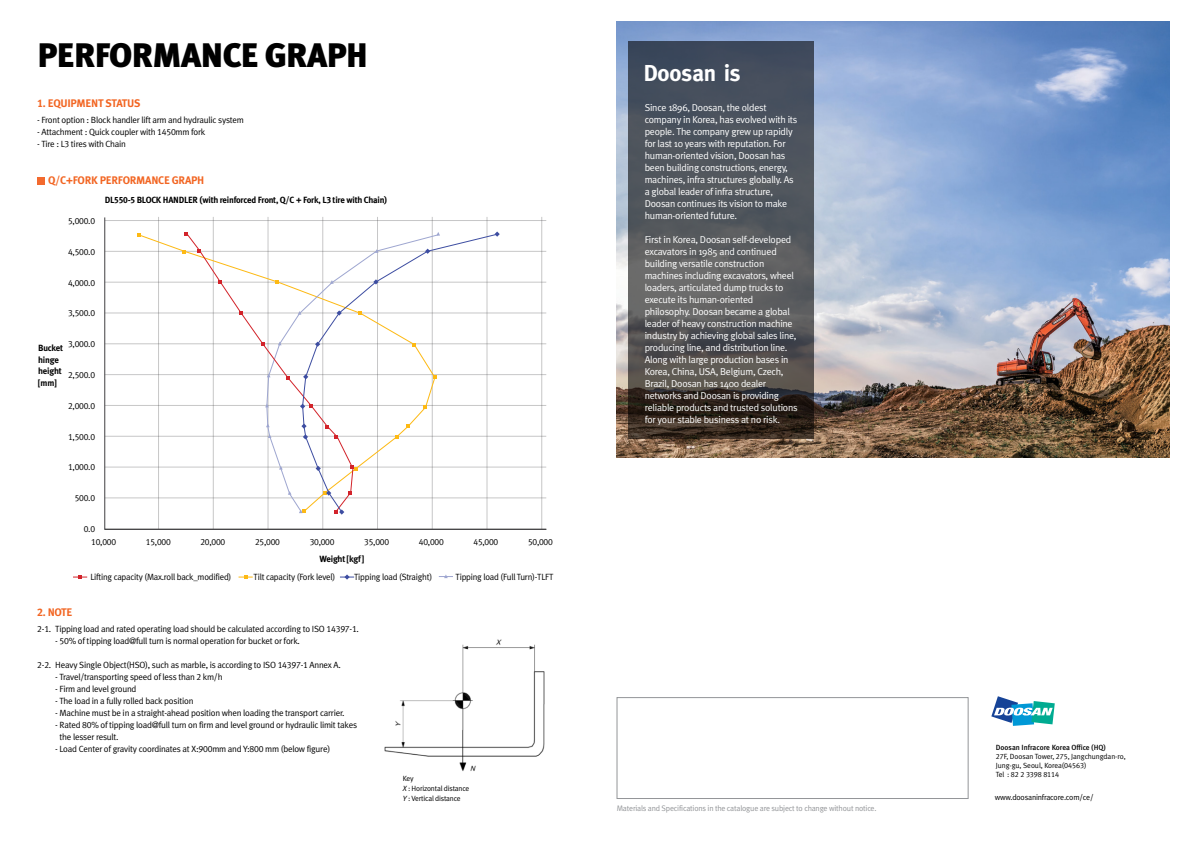
<style>
.page{position:relative;width:1191px;height:842px;background:#fff}
.page>*{position:absolute;margin:0;border:0;box-sizing:border-box;transform-origin:0 0}
.t1{font:900 34px "Meta Plus Lining";letter-spacing:-.025em;color:#000}
.t2{font:700 23.2px "Meta";color:#fff}
.t3{font:700 11px "Meta Plus Lining";letter-spacing:-.025em;color:#f26522}
.t4{font:10px/12px "Meta Plus Normal";letter-spacing:-.025em;color:#fff}
.t5{font:9px/12px "Meta Plus Lining Normal";letter-spacing:-.025em;color:#000}
.t6{font:700 9px/11.5px "Meta Plus Lining";letter-spacing:-.025em;color:#000}
.t7{font:8px "Meta Plus Normal";letter-spacing:-.025em;color:#939598}
.t8{font:8px "Meta Plus Normal";letter-spacing:-.025em;color:#000}
.t9{font:7.5px/9px "Meta Plus Lining Normal";letter-spacing:-.01em;color:#000}
.t10{font:500 7.5px "Meta Plus";letter-spacing:-.01em;color:#000}
.s1{font-style:italic}
</style>
<div class="page">
<img style="left:617px;top:22px;width:552px;height:436px">
<svg style="left:628px;top:41px;width:186px;height:398px;background:#4d4f54"></svg>
<svg style="left:991px;top:696px;width:63px;height:30px"></svg>
<div style="left:617px;top:697px;width:351px;height:102px;border:1px solid #939598"></div>
<svg style="left:104px;top:217px;width:443px;height:313px"></svg>
<hr style="left:105px;top:529px;width:441px;height:1px;background:#414042">
<svg style="left:73px;top:575px;width:14px;height:4px"></svg>
<svg style="left:238px;top:575px;width:15px;height:4px"></svg>
<svg style="left:340px;top:574px;width:14px;height:6px"></svg>
<svg style="left:439px;top:574px;width:14px;height:4px"></svg>
<svg style="left:136px;top:233px;width:49px;height:279px"></svg>
<svg style="left:185px;top:232px;width:169px;height:280px"></svg>
<svg style="left:302px;top:233px;width:197px;height:280px"></svg>
<svg style="left:395px;top:435px;width:3px;height:4px"></svg>
<svg style="left:406px;top:424px;width:4px;height:4px"></svg>
<svg style="left:423px;top:405px;width:4px;height:4px"></svg>
<svg style="left:433px;top:376px;width:4px;height:3px"></svg>
<svg style="left:412px;top:343px;width:4px;height:4px"></svg>
<svg style="left:358px;top:312px;width:4px;height:3px"></svg>
<svg style="left:276px;top:280px;width:3px;height:4px"></svg>
<svg style="left:183px;top:250px;width:3px;height:4px"></svg>
<svg style="left:137px;top:233px;width:4px;height:4px"></svg>
<svg style="left:299px;top:509px;width:7px;height:4px"></svg>
<svg style="left:288px;top:491px;width:3px;height:4px"></svg>
<svg style="left:279px;top:466px;width:4px;height:3px"></svg>
<svg style="left:268px;top:434px;width:3px;height:4px"></svg>
<svg style="left:266px;top:424px;width:4px;height:3px"></svg>
<svg style="left:265px;top:404px;width:4px;height:3px"></svg>
<svg style="left:298px;top:311px;width:3px;height:4px"></svg>
<svg style="left:330px;top:280px;width:4px;height:4px"></svg>
<svg style="left:375px;top:249px;width:3px;height:4px"></svg>
<svg style="left:436px;top:232px;width:4px;height:4px"></svg>
<svg style="left:348px;top:491px;width:4px;height:4px"></svg>
<svg style="left:334px;top:509px;width:10px;height:6px"></svg>
<svg style="left:323px;top:490px;width:8px;height:6px"></svg>
<svg style="left:315px;top:466px;width:6px;height:5px"></svg>
<svg style="left:301px;top:423px;width:7px;height:16px"></svg>
<svg style="left:303px;top:374px;width:5px;height:5px"></svg>
<svg style="left:336px;top:310px;width:6px;height:6px"></svg>
<svg style="left:373px;top:279px;width:5px;height:6px"></svg>
<svg style="left:425px;top:249px;width:5px;height:5px"></svg>
<svg style="left:494px;top:231px;width:6px;height:6px"></svg>
<svg style="left:315px;top:342px;width:5px;height:5px"></svg>
<svg style="left:350px;top:465px;width:8px;height:6px"></svg>
<svg style="left:334px;top:435px;width:4px;height:4px"></svg>
<svg style="left:325px;top:425px;width:4px;height:3px"></svg>
<svg style="left:300px;top:404px;width:13px;height:5px"></svg>
<svg style="left:286px;top:376px;width:3px;height:4px"></svg>
<svg style="left:261px;top:342px;width:3px;height:4px"></svg>
<svg style="left:239px;top:311px;width:4px;height:4px"></svg>
<svg style="left:218px;top:280px;width:4px;height:4px"></svg>
<svg style="left:197px;top:249px;width:4px;height:4px"></svg>
<svg style="left:184px;top:232px;width:4px;height:4px"></svg>
<div style="left:37px;top:177px;width:8px;height:7px;background:#f36a2e"></div>
<img style="left:384px;top:639px;width:161px;height:132px">
<h1 class="t1" style="left:37px;top:35px;width:332px">PERFORMANCE GRAPH</h1>
<p class="t3" style="left:37px;top:96px;width:105px">1. EQUIPMENT STATUS</p>
<p class="t5" style="left:37px;top:113px;width:208px">- Front option : Block handler lift arm and hydraulic system</p>
<p class="t5" style="left:37px;top:125px;width:170px">- Attachment : Quick coupler with 1450mm fork</p>
<p class="t5" style="left:37px;top:137px;width:90px">- Tire : L3 tires with Chain</p>
<p class="t3" style="left:48px;top:174px;width:158px">Q/C+FORK PERFORMANCE GRAPH</p>
<p class="t5" style="left:68px;top:215px;width:28px">5,000.0</p>
<p class="t5" style="left:68px;top:246px;width:29px">4,500.0</p>
<p class="t5" style="left:68px;top:276px;width:29px">4,000.0</p>
<p class="t5" style="left:68px;top:307px;width:28px">3,500.0</p>
<p class="t5" style="left:68px;top:338px;width:28px">3,000.0</p>
<p class="t5" style="left:68px;top:369px;width:28px">2,500.0</p>
<p class="t5" style="left:68px;top:400px;width:28px">2,000.0</p>
<p class="t5" style="left:68px;top:430px;width:28px">1,500.0</p>
<p class="t5" style="left:68px;top:461px;width:28px">1,000.0</p>
<p class="t5" style="left:75px;top:492px;width:22px">500.0</p>
<p class="t5" style="left:84px;top:523px;width:13px">0.0</p>
<p class="t6" style="left:38px;top:342px;width:26px">BUCKET<br>HINGE<br>HEIGHT [MM]</p>
<p class="t6" style="left:105px;top:194px;width:284px">DL550-5 BLOCK HANDLER (WITH REINFORCED FRONT, Q/C + FORK, L3 TIRE WITH CHAIN)</p>
<p class="t5" style="left:91px;top:536px;width:26px">10,000</p>
<p class="t5" style="left:146px;top:536px;width:26px">15,000</p>
<p class="t5" style="left:200px;top:536px;width:26px">20,000</p>
<p class="t5" style="left:255px;top:536px;width:26px">25,000</p>
<p class="t5" style="left:310px;top:536px;width:26px">30,000</p>
<p class="t5" style="left:364px;top:536px;width:26px">35,000</p>
<p class="t5" style="left:419px;top:536px;width:26px">40,000</p>
<p class="t5" style="left:473px;top:536px;width:26px">45,000</p>
<p class="t5" style="left:528px;top:536px;width:26px">50,000</p>
<p class="t6" style="left:319px;top:553px;width:46px">WEIGHT [KGF]</p>
<p class="t5" style="left:90px;top:571px;width:143px">Lifting capacity (Max.roll back_modified)</p>
<p class="t5" style="left:254px;top:571px;width:83px">Tilt capacity (Fork level)</p>
<p class="t5" style="left:354px;top:571px;width:79px">Tipping load (Straight)</p>
<p class="t5" style="left:455px;top:571px;width:99px">Tipping load (Full Turn)-TLFT</p>
<p class="t3" style="left:37px;top:606px;width:37px">2. NOTE</p>
<p class="t5" style="left:37px;top:623px;width:323px">2-1. Tipping load and rated operating load should be calculated according to I SO 14397-1.</p>
<p class="t5" style="left:55px;top:635px;width:246px">- 50% of tipping load@full turn is normal operation for bucket or fork.</p>
<p class="t5" style="left:37px;top:659px;width:305px">2-2. Heavy Single Object(HSO), such as marble, is according to I SO 14397-1 Annex A.</p>
<p class="t5" style="left:55px;top:671px;width:169px">- Travel/transporting speed of less than 2 km/h</p>
<p class="t5" style="left:55px;top:683px;width:83px">- Firm and level ground</p>
<p class="t5" style="left:55px;top:695px;width:140px">- The load in a fully rolled back position</p>
<p class="t5" style="left:55px;top:707px;width:291px">- Machine must be in a straight-ahead position when loading the transport carrier.</p>
<p class="t5" style="left:60px;top:719px;width:299px;text-indent:-4px">- Rated 80% of tipping load@full turn on firm and level ground or hydraulic limit takes the lesser result.</p>
<p class="t5" style="left:55px;top:743px;width:276px">- Load Center of gravity coordinates at X:900mm and Y:800 mm (below figure)</p>
<p class="t9" style="left:403px;top:773px;width:68px;line-height:10px">Key<br><span class="s1">X</span> : Horizontal distance<br><span class="s1">Y</span> : Vertical distance</p>
<h2 class="t2" style="left:643px;top:59px;width:98px">Doosan is</h2>
<p class="t4" style="left:644px;top:101px;width:154px">Since 1896, Doosan, the oldest company in Korea, has evolved with its people. The company grew up rapidly for last 10 years with reputation. For human-oriented vision, Doosan has been building constructions, energy, machines, infra structures globally. As a global leader of infra structure, Doosan continues its vision to make human-oriented future.</p>
<p class="t4" style="left:644px;top:233px;width:154px">First in Korea, Doosan self-developed excavators in 1985 and continued building versatile construction machines including excavators, wheel loaders, articulated dump trucks to execute its human-oriented philosophy. Doosan became a global leader of heavy construction machine industry by achieving global sales line, producing line, and distribution line.<br>Along with large production bases in Korea, China, USA, Belgium, Czech, Brazil, Doosan has 1400 dealer networks and Doosan is providing reliable products and trusted solutions for your stable business at no risk.</p>
<p class="t7" style="left:617px;top:804px;width:261px">Materials and Specifications in the catalogue are subject to change without notice.</p>
<p class="t10" style="left:996px;top:742px;width:112px">Doosan Infracore Korea Office (HQ)</p>
<p class="t9" style="left:996px;top:751px;width:131px">27F, Doosan Tower, 275, Jangchungdan-ro,<br>Jung-gu, Seoul, Korea(04563)<br>Tel : 82 2 3398 8114</p>
<p class="t8" style="left:994px;top:793px;width:100px">www.doosaninfracore.com/ce/</p>
</div>
